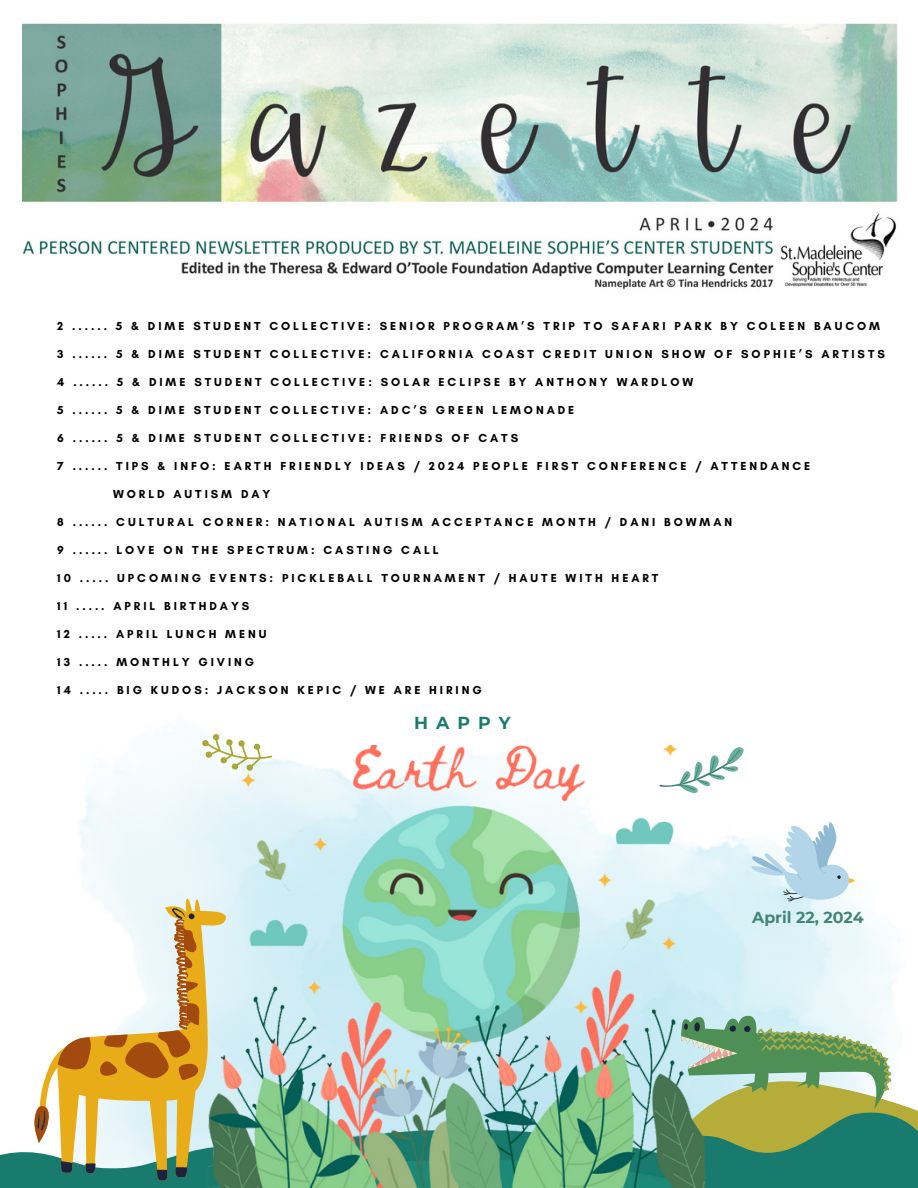
<style>
.page{position:relative;width:918px;height:1188px;background:#fff}
.page>*{position:absolute;margin:0;border:0;box-sizing:border-box;transform-origin:0 0}
.t1{font:700 17.4px "Montserrat";color:#197b6e}
.t2{font:700 15.9px "Montserrat";color:#428575}
.t3{font:700 11.85px "Glacial Indifference";letter-spacing:.25em;color:#000}
.s1{color:#fff}
</style>
<div class="page">
<img style="left:22px;top:23px;width:876px;height:267px">
<svg style="left:198px;top:730px;width:62px;height:15px"></svg>
<svg style="left:801px;top:822px;width:54px;height:80px"></svg>
<svg style="left:0;top:1043px;width:70px;height:145px"></svg>
<svg style="left:801px;top:1015px;width:117px;height:173px"></svg>
<img style="left:70px;top:745px;width:731px;height:443px">
<p class="t3" style="left:57px;top:318px;width:824px">2 ...... 5 &amp; DIME STUDENT COLLECTIVE: SENIOR PROGRAM’S TRIP TO SAFARI PARK BY COLEEN BAUCOM</p>
<p class="t3" style="left:57px;top:346px;width:829px">3 ...... 5 &amp; DIME STUDENT COLLECTIVE: CALIFORNIA COAST CREDIT UNION SHOW OF SOPHIE’S ARTISTS</p>
<p class="t3" style="left:57px;top:374px;width:637px">4 ...... 5 &amp; DIME STUDENT COLLECTIVE: SOLAR ECLIPSE BY ANTHONY WARDLOW</p>
<p class="t3" style="left:57px;top:402px;width:519px">5 ...... 5 &amp; DIME STUDENT COLLECTIVE: ADC’S GREEN LEMONADE</p>
<p class="t3" style="left:57px;top:430px;width:462px">6 ...... 5 &amp; DIME STUDENT COLLECTIVE: FRIENDS OF CATS</p>
<p class="t3" style="left:57px;top:458px;width:755px">7 ...... TIPS &amp; INFO: EARTH FRIENDLY IDEAS / 2024 PEOPLE FIRST CONFERENCE / ATTENDANCE</p>
<p class="t3" style="left:69px;top:486px;width:203px"><span class="s1">.......</span>WORLD AUTISM DAY</p>
<p class="t3" style="left:57px;top:515px;width:676px">8 ...... CULTURAL CORNER: NATIONAL AUTISM ACCEPTANCE MONTH / DANI BOWMAN</p>
<p class="t3" style="left:57px;top:543px;width:383px">9 ...... LOVE ON THE SPECTRUM: CASTING CALL</p>
<p class="t3" style="left:57px;top:571px;width:603px">10 ..... UPCOMING EVENTS: PICKLEBALL TOURNAMENT / HAUTE WITH HEART</p>
<p class="t3" style="left:57px;top:599px;width:194px">11 ..... APRIL BIRTHDAYS</p>
<p class="t3" style="left:57px;top:627px;width:211px">12 ..... APRIL LUNCH MENU</p>
<p class="t3" style="left:57px;top:655px;width:198px">13 ..... MONTHLY GIVING</p>
<p class="t3" style="left:57px;top:683px;width:426px">14 ..... BIG KUDOS: JACKSON KEPIC / WE ARE HIRING</p>
<p class="t1" style="left:414px;top:712px;width:16px">H</p>
<p class="t1" style="left:436px;top:712px;width:15px">A</p>
<p class="t1" style="left:458px;top:712px;width:14px">P</p>
<p class="t1" style="left:478px;top:712px;width:14px">P</p>
<p class="t1" style="left:499px;top:712px;width:13px">Y</p>
<p class="t2" style="left:752px;top:907px;width:113px">April 22, 2024</p>
</div>
